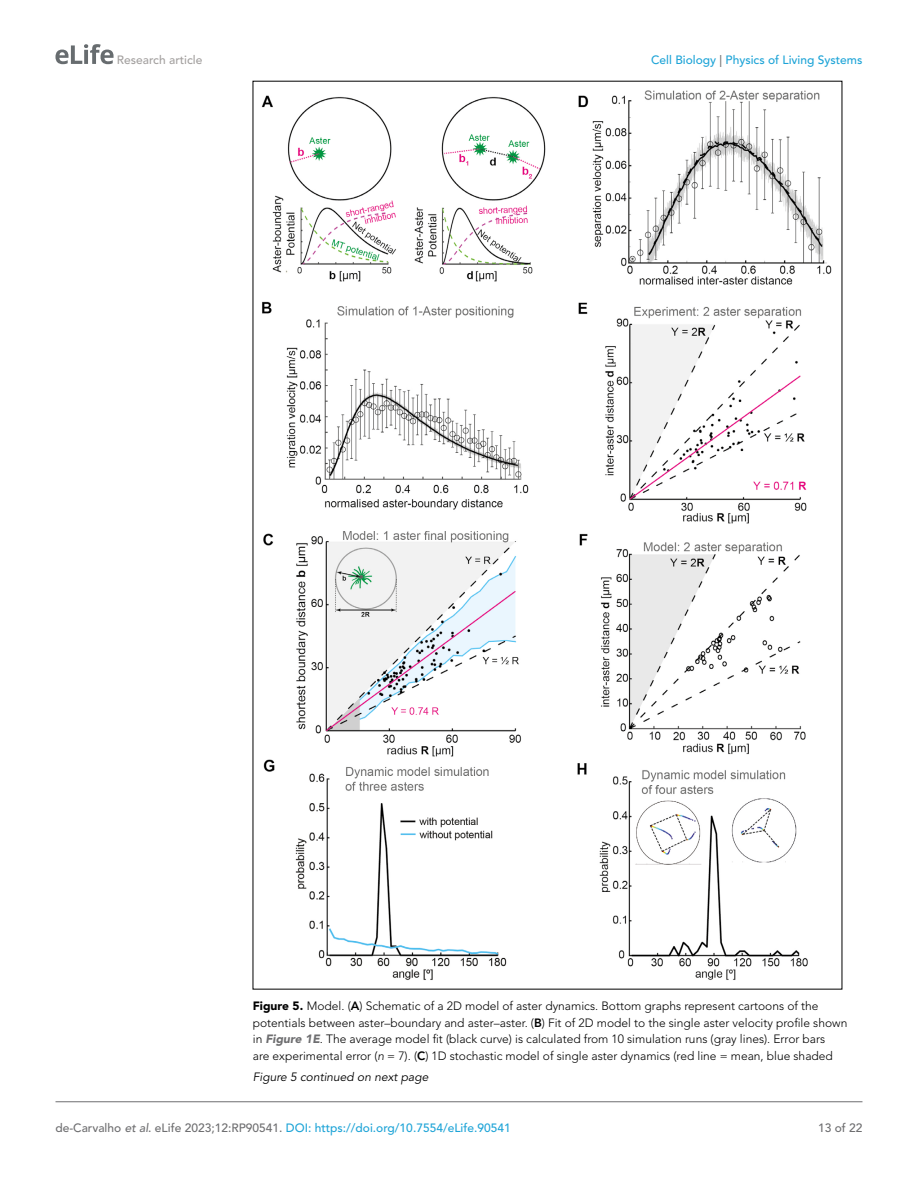
<style>
.page{position:relative;width:918px;height:1188px;background:#fff}
.page>*{position:absolute;margin:0;border:0;box-sizing:border-box;transform-origin:0 0}
.t1{font:300 12px/16.5px "Avenir LT Std";color:#000}
.t2{font:500 12px "Avenir LT Std";color:#1ea4d7}
.t3{font:italic 12px "Avenir LT Std";color:#000}
.t4{font:500 12px "Avenir LT Std";color:#a3a09f}
.t5{font:500 12px "Avenir LT Std";color:#6e6e70}
.s1{color:#6e6e70}
.s2{font-weight:900}
.s3{font-weight:800}
.s4{font-weight:900;font-style:italic;color:#6e6e70}
.s5{font-style:italic}
.s6{font-style:italic;color:#6e6e70}
</style>
<div class="page">
<svg style="left:55px;top:44px;width:59px;height:20px"></svg>
<hr style="left:56px;top:1101px;width:806px;height:1px;background:#6e6e70">
<img style="left:262px;top:90px;width:570px;height:890px">
<p class="t4" style="left:117px;top:53px;width:87px">Research article</p>
<p class="t2" style="left:651px;top:53px;width:213px">Cell Biology <span class="s1">|</span> Physics of Living Systems</p>
<p class="t1" style="left:253px;top:998px;width:596px"><span class="s2">Figure 5.</span> Model. (<span class="s3">A</span>) Schematic of a 2D model of aster dynamics. Bottom graphs represent cartoons of the potentials between aster–boundary and aster–aster. (<span class="s3">B</span>) Fit of 2D model to the single aster velocity profile shown in <span class="s4">Figure 1E</span>. The average model fit (black curve) is calculated from 10 simulation runs (gray lines). Error bars<br>are experimental error (<span class="s5">n</span> = 7). (<span class="s3">C</span>) 1D stochastic model of single aster dynamics (red line = mean, blue shaded</p>
<p class="t3" style="left:253px;top:1070px;width:177px">Figure 5 continued on next page</p>
<p class="t2" style="left:56px;top:1121px;width:457px"><span class="s1">de-Carvalho</span> <span class="s6">et al</span><span class="s1">. eLife 2023;12:RP90541.</span> DOI: https://doi.org/10.7554/eLife.90541</p>
<p class="t5" style="left:818px;top:1121px;width:46px">13 of 22</p>
</div>
